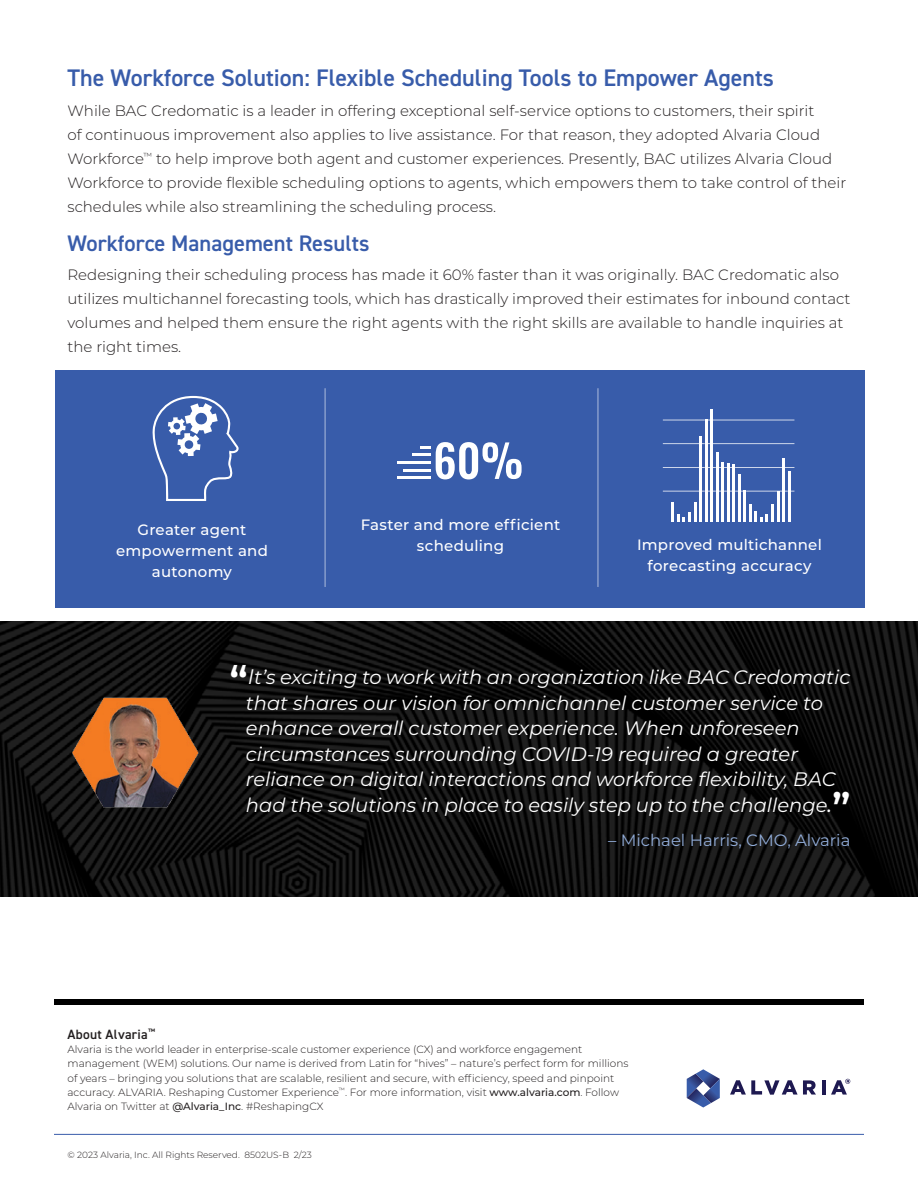
<style>
.page{position:relative;width:918px;height:1188px;background:#fff}
.page>*{position:absolute;margin:0;border:0;box-sizing:border-box;transform-origin:0 0}
.Subhead_Orange{font:600 24px "DIN2014";color:#385caa}
.Subhead_Orange-2{font:600 22.5px "DIN2014";color:#385caa}
.Quotes_white{font:italic 19.5px/25.5px "Montserrat";color:#fff}
.Quotee_line_light_bl{font:16.5px "Montserrat";color:#91acd8}
.Body{font:300 15px/24px "Montserrat";color:#231f20}
.StatsText_white{font:500 15px/21px "Montserrat";letter-spacing:.015em;color:#fff;text-align:center}
.t1{font:600 13.5px "DIN2014";letter-spacing:.02em;color:#231f20}
.t2{font:300 10.5px/14.2px "Montserrat";color:#231f20}
.t3{font:300 9px "Montserrat";color:#231f20}
.s1{font-weight:600;font-style:normal;font-size:40.5px}
.s2{font-size:21px}
.s3{font-weight:500}
</style>
<div class="page">
<div style="left:54px;top:999px;width:810px;height:5px;background:#000"></div>
<hr style="left:54px;top:1134px;width:810px;height:1px;background:#385caa">
<svg style="left:730px;top:1080px;width:86px;height:15px"></svg>
<hr style="left:822px;top:1080px;width:4px;height:15px;background:#1e1951">
<svg style="left:687px;top:1069px;width:33px;height:39px"></svg>
<svg style="left:831px;top:1079px;width:19px;height:16px"></svg>
<img style="left:0;top:621px;width:918px;height:275px">
<img style="left:73px;top:690px;width:126px;height:126px">
<div style="left:55px;top:370px;width:810px;height:238px;background:#385caa"></div>
<svg style="left:152px;top:396px;width:87px;height:105px"></svg>
<svg style="left:436px;top:442px;width:86px;height:37px"></svg>
<svg style="left:420px;top:446px;width:10px;height:3px"></svg>
<hr style="left:412px;top:453px;width:18px;height:3px;background:#fff">
<hr style="left:397px;top:461px;width:33px;height:3px;background:#fff">
<hr style="left:403px;top:469px;width:27px;height:3px;background:#fff">
<hr style="left:397px;top:476px;width:33px;height:3px;background:#fff">
<hr style="left:672px;top:502px;width:2px;height:20px;background:#fff">
<svg style="left:677px;top:512px;width:14px;height:10px"></svg>
<hr style="left:694px;top:502px;width:2px;height:20px;background:#fff">
<hr style="left:699px;top:436px;width:3px;height:86px;background:#fff">
<hr style="left:705px;top:420px;width:2px;height:102px;background:#fff">
<hr style="left:710px;top:409px;width:3px;height:113px;background:#fff">
<hr style="left:716px;top:453px;width:3px;height:69px;background:#fff">
<hr style="left:721px;top:462px;width:3px;height:60px;background:#fff">
<hr style="left:727px;top:463px;width:3px;height:59px;background:#fff">
<hr style="left:738px;top:474px;width:3px;height:48px;background:#fff">
<hr style="left:749px;top:504px;width:3px;height:18px;background:#fff">
<hr style="left:777px;top:492px;width:2px;height:30px;background:#fff">
<hr style="left:788px;top:471px;width:2px;height:51px;background:#fff">
<hr style="left:732px;top:465px;width:3px;height:57px;background:#fff">
<hr style="left:743px;top:490px;width:3px;height:32px;background:#fff">
<svg style="left:755px;top:511px;width:13px;height:11px"></svg>
<hr style="left:771px;top:504px;width:3px;height:18px;background:#fff">
<hr style="left:782px;top:458px;width:3px;height:64px;background:#fff">
<svg style="left:663px;top:420px;width:131px;height:1px"></svg>
<hr style="left:713px;top:443px;width:81px;height:1px;background:#fff">
<hr style="left:663px;top:443px;width:36px;height:1px;background:#fff">
<hr style="left:735px;top:467px;width:47px;height:1px;background:#fff">
<hr style="left:663px;top:467px;width:36px;height:1px;background:#fff">
<svg style="left:702px;top:467px;width:30px;height:1px"></svg>
<hr style="left:746px;top:491px;width:36px;height:1px;background:#fff">
<hr style="left:663px;top:491px;width:36px;height:1px;background:#fff">
<svg style="left:702px;top:491px;width:41px;height:1px"></svg>
<hr style="left:597px;top:388px;width:2px;height:199px;background:#fff">
<hr style="left:324px;top:388px;width:2px;height:199px;background:#fff">
<p class="Subhead_Orange" style="left:68px;top:62px;width:708px">The Workforce Solution: Flexible Scheduling Tools to Empower Agents</p>
<p class="Body" style="left:68px;top:98px;width:780px">While BAC Credomatic is a leader in offering exceptional self-service options to customers, their spirit<br>of continuous improvement also applies to live assistance. For that reason, they adopted Alvaria Cloud Workforce<sup>™</sup> to help improve both agent and customer experiences. Presently, BAC utilizes Alvaria Cloud Workforce to provide flexible scheduling options to agents, which empowers them to take control of their schedules while also streamlining the scheduling process.</p>
<p class="Subhead_Orange-2" style="left:68px;top:228px;width:304px">Workforce Management Results</p>
<p class="Body" style="left:68px;top:262px;width:785px">Redesigning their scheduling process has made it 60% faster than it was originally. BAC Credomatic also utilizes multichannel forecasting tools, which has drastically improved their estimates for inbound contact volumes and helped them ensure the right agents with the right skills are available to handle inquiries at the right times.</p>
<p class="StatsText_white" style="left:116px;top:518px;width:153px">Greater agent empowerment and autonomy</p>
<p class="StatsText_white" style="left:361px;top:514px;width:201px">Faster and more efficient scheduling</p>
<p class="StatsText_white" style="left:637px;top:534px;width:186px">Improved multichannel forecasting accuracy</p>
<p class="Quotes_white" style="left:246px;top:664px;width:606px;text-indent:-16px"><span class="s1">“</span><span class="s2">I</span>t’s exciting to work with an organization like BAC Credomatic that shares our vision for omnichannel customer service to enhance overall customer experience. When unforeseen circumstances surrounding COVID-19 required a greater reliance on digital interactions and workforce flexibility, BAC had the solutions in place to easily step up to the challenge<span class="s3">.</span><span class="s1">”</span></p>
<p class="Quotee_line_light_bl" style="left:608px;top:829px;width:244px">– Michael Harris, CMO, Alvaria</p>
<p class="t1" style="left:68px;top:1025px;width:89px">About Alvaria<sup>™</sup></p>
<p class="t2" style="left:68px;top:1042px;width:563px">Alvaria is the world leader in enterprise-scale customer experience (CX) and workforce engagement management (WEM) solutions. Our name is derived from Latin for “hives” – nature’s perfect form for millions of years – bringing you solutions that are scalable, resilient and secure, with efficiency, speed and pinpoint accuracy. ALVARIA. Reshaping Customer Experience<sup>™</sup>. For more information, visit <span class="s3">www.alvaria.com</span>. Follow Alvaria on Twitter at <span class="s3">@Alvaria_Inc</span>. #ReshapingCX</p>
<p class="t3" style="left:68px;top:1148px;width:246px">© 2023 Alvaria, Inc. All Rights Reserved. 8502US-B 2/23</p>
</div>
